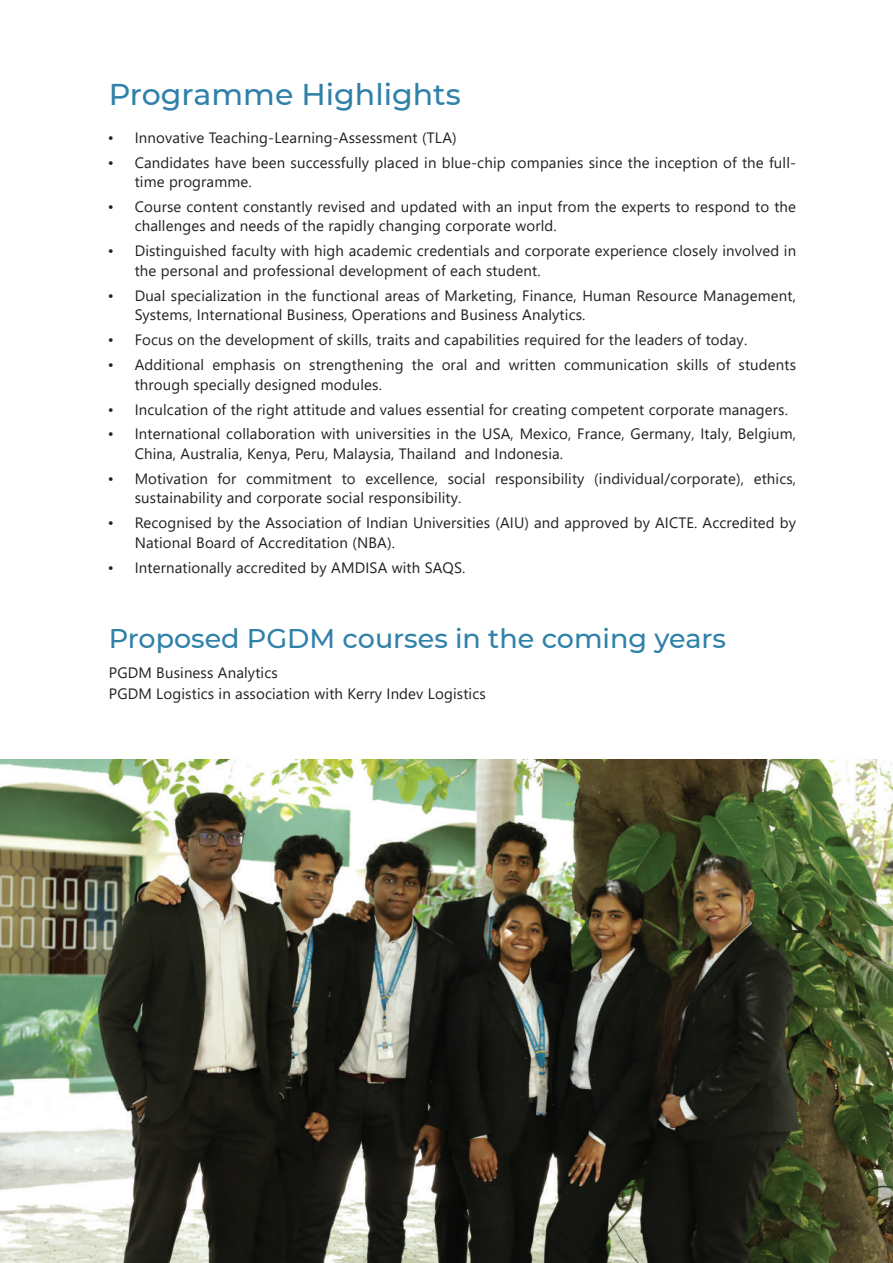
<style>
.page{position:relative;width:893px;height:1263px;background:#fff}
.page>*{position:absolute;margin:0;border:0;box-sizing:border-box;transform-origin:0 0}
.t1{font:500 30px "Montserrat";color:#3081a9}
.t2{font:500 27px "Montserrat";color:#3081a9}
.t3{font:15px/19.5px "Segoe UI";letter-spacing:.01em;color:#231f20}
</style>
<div class="page">
<img style="left:0;top:759px;width:893px;height:504px">
<h1 class="t1" style="left:109px;top:73px;width:353px">Programme Highlights</h1>
<p class="t3" style="left:108px;top:126px;width:350px">• Innovative Teaching-Learning-Assessment (TLA)</p>
<p class="t3" style="left:135px;top:151px;width:663px;text-indent:-27px">• Candidates have been successfully placed in blue-chip companies since the inception of the full&shy;time programme.</p>
<p class="t3" style="left:135px;top:196px;width:663px;text-indent:-27px">• Course content constantly revised and updated with an input from the experts to respond to the challenges and needs of the rapidly changing corporate world.</p>
<p class="t3" style="left:135px;top:240px;width:663px;text-indent:-27px">• Distinguished faculty with high academic credentials and corporate experience closely involved in the personal and professional development of each student.</p>
<p class="t3" style="left:135px;top:284px;width:663px;text-indent:-27px">• Dual specialization in the functional areas of Marketing, Finance, Human Resource Management,<br>Systems, International Business, Operations and Business Analytics.</p>
<p class="t3" style="left:108px;top:329px;width:641px">• Focus on the development of skills, traits and capabilities required for the leaders of today.</p>
<p class="t3" style="left:135px;top:354px;width:663px;text-indent:-27px">• Additional emphasis on strengthening the oral and written communication skills of students through specially designed modules.</p>
<p class="t3" style="left:108px;top:398px;width:682px">• Inculcation of the right attitude and values essential for creating competent corporate managers.</p>
<p class="t3" style="left:135px;top:423px;width:663px;text-indent:-27px">• International collaboration with universities in the USA, Mexico, France, Germany, Italy, Belgium,<br>China, Australia, Kenya, Peru, Malaysia, Thailand and Indonesia.</p>
<p class="t3" style="left:135px;top:467px;width:663px;text-indent:-27px">• Motivation for commitment to excellence, social responsibility (individual/corporate), ethics, sustainability and corporate social responsibility.</p>
<p class="t3" style="left:135px;top:512px;width:663px;text-indent:-27px">• Recognised by the Association of Indian Universities (AIU) and approved by AICTE. Accredited by<br>National Board of Accreditation (NBA).</p>
<p class="t3" style="left:108px;top:556px;width:359px">• Internationally accredited by AMDISA with SAQS.</p>
<h2 class="t2" style="left:109px;top:619px;width:619px">Proposed PGDM courses in the coming years</h2>
<p class="t3" style="left:109px;top:660px;width:378px;line-height:21.6px">PGDM Business Analytics<br>PGDM Logistics in association with Kerry Indev Logistics</p>
</div>
